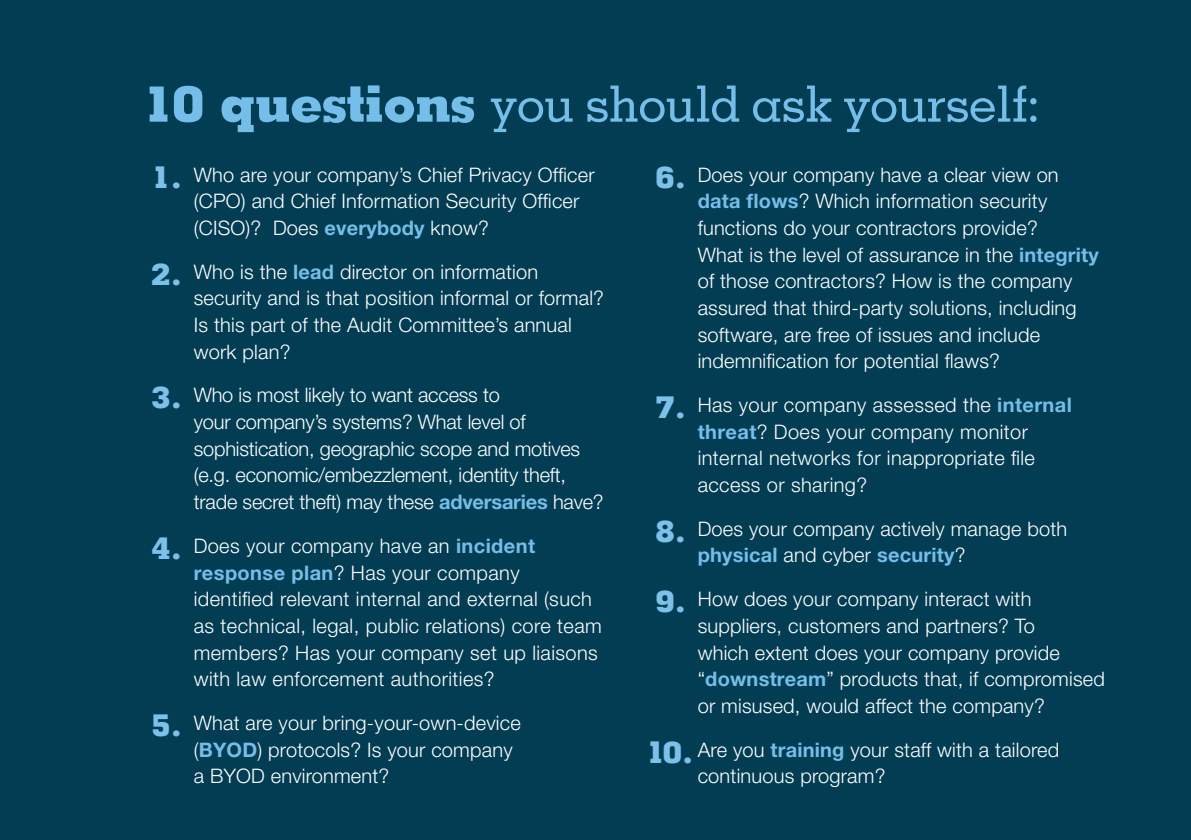
<style>
.page{position:relative;width:1191px;height:840px;background:#fff}
.page>*{position:absolute;margin:0;border:0;box-sizing:border-box;transform-origin:0 0}
.t1{font:500 50px "Memphis";letter-spacing:-.02em;color:#75bee9}
.t2{font:300 20px/26.6px "Helvetica Neue LT Pro";letter-spacing:.01em;color:#fff}
.t3{font:300 20px/26.6px "Helvetica Neue LT Pro";letter-spacing:-.01em;color:#fff}
.s1{font-weight:800}
.s2{font-family:"Memphis";font-weight:800;font-size:30px;color:#7cc1ea}
.s3{font-weight:700;color:#75bee9}
</style>
<div class="page">
<div style="left:0;top:0;width:1191px;height:839px;background:#023d53"></div>
<h1 class="t1" style="left:142px;top:73px;width:899px"><span class="s1">10 questions</span> you should ask yourself:</h1>
<p class="t2" style="left:194px;top:161px;width:402px;text-indent:-43px"><span class="s2">1.</span> Who are your company’s Chief Privacy Officer (CPO) and Chief Information Security Officer (CISO)? Does <span class="s3">everybody</span> know?</p>
<p class="t2" style="left:194px;top:258px;width:412px;text-indent:-43px"><span class="s2">2.</span> Who is the <span class="s3">lead</span> director on information security and is that position informal or formal?<br>Is this part of the Audit Committee’s annual work plan?</p>
<p class="t3" style="left:194px;top:381px;width:411px;text-indent:-43px"><span class="s2">3.</span> Who is most likely to want access to<br>your company’s systems? What level of sophistication, geographic scope and motives (e.g. economic/embezzlement, identity theft, trade secret theft) may these <span class="s3">adversaries</span> have?</p>
<p class="t2" style="left:194px;top:531px;width:409px;text-indent:-43px"><span class="s2">4.</span> Does your company have an <span class="s3">incident response plan</span>? Has your company identified relevant internal and external (such as technical, legal, public relations) core team members? Has your company set up liaisons with law enforcement authorities?</p>
<p class="t2" style="left:194px;top:708px;width:328px;text-indent:-43px"><span class="s2">5.</span> What are your bring-your-own-device (<span class="s3">BYOD</span>) protocols? Is your company a BYOD environment?</p>
<p class="t2" style="left:697px;top:161px;width:403px;text-indent:-43px"><span class="s2">6.</span> Does your company have a clear view on <span class="s3">data flows</span>? Which information security functions do your contractors provide?<br>What is the level of assurance in the <span class="s3">integrity </span>of those contractors? How is the company assured that third-party solutions, including software, are free of issues and include indemnification for potential flaws?</p>
<p class="t2" style="left:697px;top:391px;width:376px;text-indent:-43px"><span class="s2">7.</span> Has your company assessed the <span class="s3">internal threat</span>? Does your company monitor internal networks for inappropriate file access or sharing?</p>
<p class="t2" style="left:697px;top:514px;width:371px;text-indent:-43px"><span class="s2">8.</span> Does your company actively manage both <span class="s3">physical</span> and cyber <span class="s3">security</span>?</p>
<p class="t2" style="left:697px;top:585px;width:409px;text-indent:-43px"><span class="s2">9.</span> How does your company interact with suppliers, customers and partners? To<br>which extent does your company provide “<span class="s3">downstream</span>” products that, if compromised or misused, would affect the company?</p>
<p class="t2" style="left:697px;top:735px;width:363px;text-indent:-52px"><span class="s2">10.</span> Are you <span class="s3">training</span> your staff with a tailored continuous program?</p>
</div>
